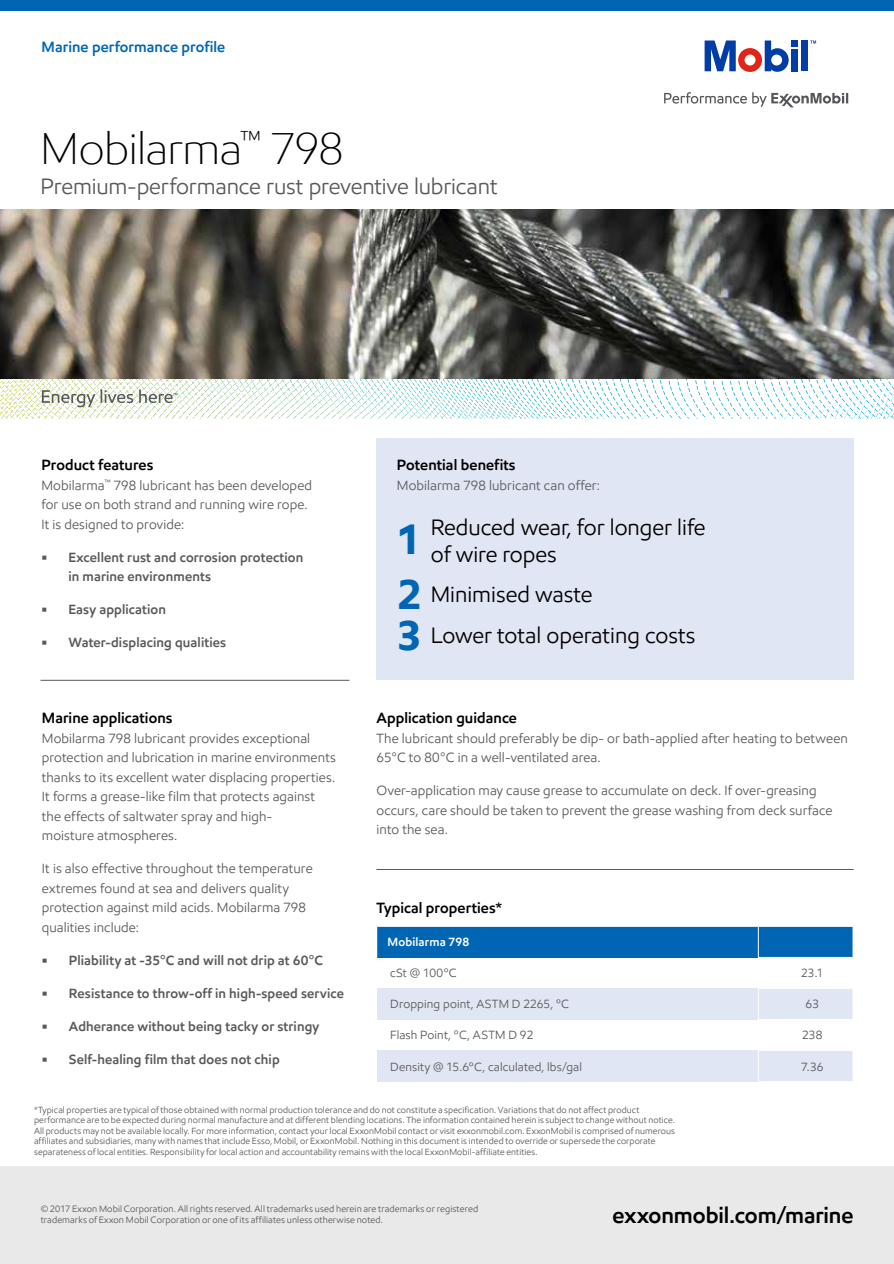
<style>
.page{position:relative;width:894px;height:1264px;background:#fff}
.page>*{position:absolute;margin:0;border:0;box-sizing:border-box;transform-origin:0 0}
.t1{font:300 45px "E Mprint";letter-spacing:-.01em;color:#000}
.t2{font:700 42px "E Mprint";color:#0066b3}
.t3{font:22.5px/27px "E Mprint";color:#000}
.t4{font:22.5px "E Mprint";letter-spacing:-.005em;color:#58595b}
.t5{font:600 22.5px "E Mprint";letter-spacing:-.005em;color:#000}
.t6{font:600 15px "E Mprint";letter-spacing:.005em;color:#000}
.t7{font:600 15px "E Mprint";letter-spacing:.005em;color:#0066b3}
.t8{font:13.5px/19.5px "E Mprint";letter-spacing:.01em;color:#58595b}
.t9{font:600 13.5px/19.5px "E Mprint";letter-spacing:.01em;color:#58595b}
.t10{font:12px "E Mprint";letter-spacing:.015em;color:#58595b}
.t11{font:600 12px "E Mprint";letter-spacing:.015em;color:#fff}
.t12{font:9.3px/10.8px "E Mprint";letter-spacing:.01em;color:#58595b}
.t13{font:9px/10.5px "E Mprint";letter-spacing:.01em;color:#58595b}
.s1{font-weight:700;font-size:42px;color:#0066b3}
</style>
<div class="page">
<div style="left:0;top:0;width:893px;height:11px;background:#0066b3"></div>
<svg style="left:165px;top:378px;width:728px;height:5px"></svg>
<svg style="left:42px;top:389px;width:135px;height:18px"></svg>
<div style="left:801px;top:40px;width:6px;height:31px;background:#003da6"></div>
<svg style="left:704px;top:40px;width:93px;height:32px"></svg>
<svg style="left:664px;top:92px;width:82px;height:12px"></svg>
<svg style="left:752px;top:92px;width:95px;height:15px"></svg>
<img style="left:0;top:209px;width:893px;height:169px">
<div style="left:0;top:1166px;width:893px;height:98px;background:#e9e9ea"></div>
<div style="left:376px;top:439px;width:477px;height:241px;background:#e1e6f4"></div>
<hr style="left:40px;top:680px;width:309px;height:1px;background:#58595b">
<hr style="left:376px;top:869px;width:477px;height:1px;background:#58595b">
<div style="left:376px;top:926px;width:382px;height:31px;background:#0066b3"></div>
<div style="left:758px;top:926px;width:94px;height:31px;background:#0066b3"></div>
<div style="left:376px;top:988px;width:382px;height:31px;background:#e1e6f4"></div>
<div style="left:758px;top:988px;width:94px;height:31px;background:#e1e6f4"></div>
<div style="left:376px;top:1050px;width:382px;height:31px;background:#e1e6f4"></div>
<div style="left:758px;top:1050px;width:94px;height:31px;background:#e1e6f4"></div>
<hr style="left:376px;top:926px;width:381px;height:1px;background:#fff">
<hr style="left:376px;top:926px;width:1px;height:31px;background:#fff">
<hr style="left:757px;top:988px;width:95px;height:1px;background:#fff">
<hr style="left:757px;top:988px;width:1px;height:31px;background:#fff">
<hr style="left:757px;top:1050px;width:95px;height:1px;background:#fff">
<hr style="left:757px;top:1050px;width:1px;height:31px;background:#fff">
<hr style="left:757px;top:926px;width:95px;height:1px;background:#fff">
<hr style="left:757px;top:926px;width:1px;height:31px;background:#fff">
<p class="t7" style="left:42px;top:38px;width:185px">Marine performance profile</p>
<h1 class="t1" style="left:40px;top:120px;width:304px">Mobilarma<sup>™</sup> 798</h1>
<h3 class="t4" style="left:40px;top:172px;width:458px">Premium-performance rust preventive lubricant</h3>
<h2 class="t6" style="left:41px;top:456px;width:113px">Product features</h2>
<p class="t8" style="left:41px;top:475px;width:272px">Mobilarma<sup>™</sup> 798 lubricant has been developed for use on both strand and running wire rope.<br>It is designed to provide:</p>
<p class="t9" style="left:68px;top:547px;width:236px;text-indent:-27px">• Excellent rust and corrosion protection in marine environments</p>
<p class="t9" style="left:41px;top:600px;width:126px">• Easy application</p>
<p class="t9" style="left:41px;top:633px;width:186px">• Water-displacing qualities</p>
<h2 class="t6" style="left:396px;top:456px;width:120px">Potential benefits</h2>
<p class="t8" style="left:396px;top:475px;width:205px">Mobilarma 798 lubricant can offer:</p>
<p class="t2" style="left:397px;top:513px;width:26px">1</p>
<p class="t3" style="left:430px;top:513px;width:276px">Reduced wear, for longer life of wire ropes</p>
<p class="t3" style="left:397px;top:574px;width:300px;line-height:40.5px"><span class="s1">2</span> Minimised waste<br><span class="s1">3</span> Lower total operating costs</p>
<h2 class="t6" style="left:42px;top:709px;width:132px">Marine applications</h2>
<p class="t8" style="left:42px;top:728px;width:295px">Mobilarma 798 lubricant provides exceptional protection and lubrication in marine environments thanks to its excellent water displacing properties.<br>It forms a grease-like film that protects against the effects of saltwater spray and high-<br>moisture atmospheres.</p>
<p class="t8" style="left:42px;top:859px;width:272px">It is also effective throughout the temperature extremes found at sea and delivers quality protection against mild acids. Mobilarma 798 qualities include:</p>
<p class="t9" style="left:42px;top:950px;width:282px">• Pliability at -35°C and will not drip at 60°C</p>
<p class="t9" style="left:42px;top:983px;width:303px">• Resistance to throw-off in high-speed service</p>
<p class="t9" style="left:42px;top:1016px;width:279px">• Adherance without being tacky or stringy</p>
<p class="t9" style="left:42px;top:1049px;width:239px">• Self-healing film that does not chip</p>
<h2 class="t6" style="left:376px;top:709px;width:142px">Application guidance</h2>
<p class="t8" style="left:376px;top:728px;width:473px">The lubricant should preferably be dip- or bath-applied after heating to between<br>65°C to 80°C in a well-ventilated area.</p>
<p class="t8" style="left:376px;top:781px;width:457px">Over-application may cause grease to accumulate on deck. If over-greasing occurs, care should be taken to prevent the grease washing from deck surface into the sea.</p>
<p class="t6" style="left:376px;top:898px;width:127px">Typical properties*</p>
<p class="t11" style="left:387px;top:935px;width:83px">Mobilarma 798</p>
<p class="t10" style="left:390px;top:966px;width:68px">cSt @ 100ºC</p>
<p class="t10" style="left:800px;top:966px;width:24px">23.1</p>
<p class="t10" style="left:390px;top:997px;width:180px">Dropping point, ASTM D 2265, ºC</p>
<p class="t10" style="left:805px;top:997px;width:15px">63</p>
<p class="t10" style="left:390px;top:1028px;width:145px">Flash Point, ºC, ASTM D 92</p>
<p class="t10" style="left:801px;top:1028px;width:22px">238</p>
<p class="t10" style="left:390px;top:1059px;width:193px">Density @ 15.6ºC, calculated, lbs/gal</p>
<p class="t10" style="left:800px;top:1059px;width:24px">7.36</p>
<p class="t13" style="left:34px;top:1104px;width:642px">*Typical properties are typical of those obtained with normal production tolerance and do not constitute a specification. Variations that do not affect product performance are to be expected during normal manufacture and at different blending locations. The information contained herein is subject to change without notice.<br>All products may not be available locally. For more information, contact your local ExxonMobil contact or visit exxonmobil.com. ExxonMobil is comprised of numerous affiliates and subsidiaries, many with names that include Esso, Mobil, or ExxonMobil. Nothing in this document is intended to override or supersede the corporate separateness of local entities. Responsibility for local action and accountability remains with the local ExxonMobil-affiliate entities.</p>
<p class="t12" style="left:41px;top:1203px;width:439px">© 2017 Exxon Mobil Corporation. All rights reserved. All trademarks used herein are trademarks or registered trademarks of Exxon Mobil Corporation or one of its affiliates unless otherwise noted.</p>
<h3 class="t5" style="left:612px;top:1202px;width:242px">exxonmobil.com/marine</h3>
</div>
